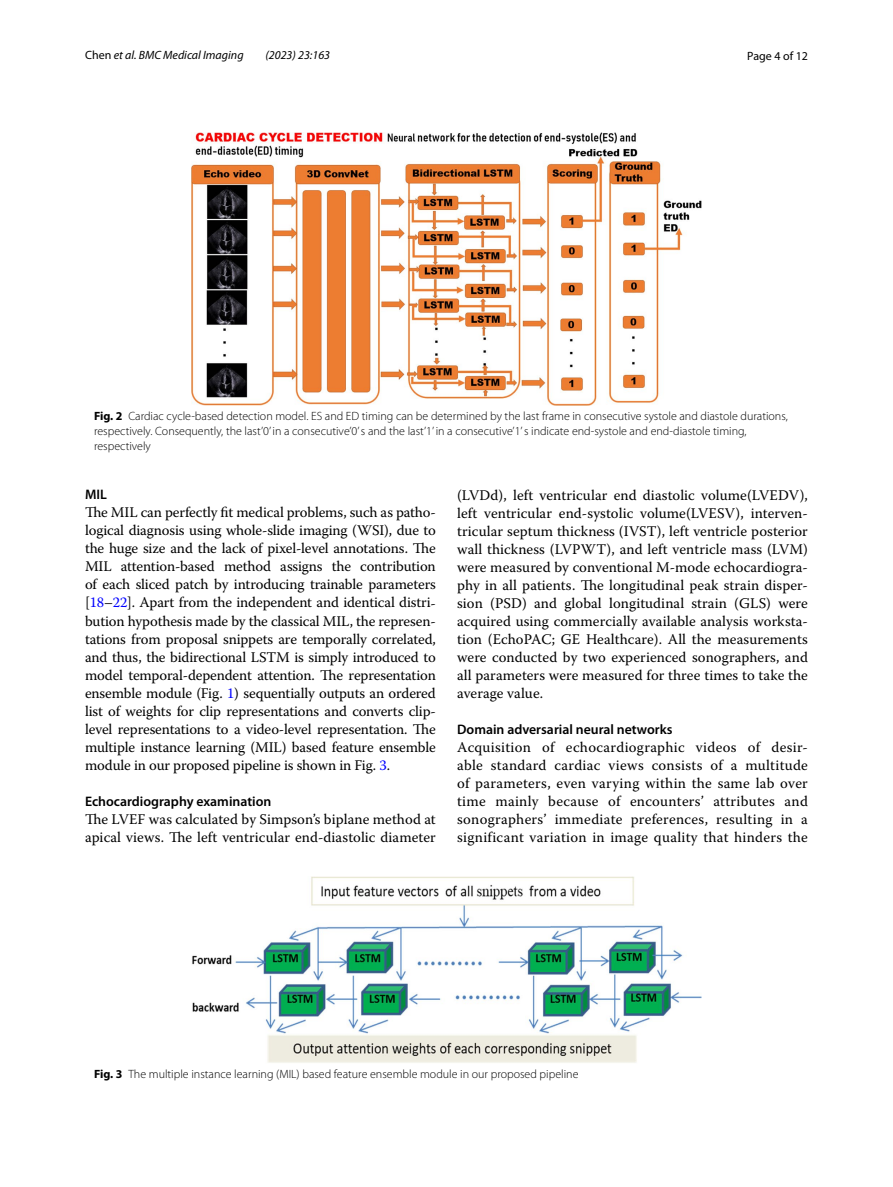
<style>
.page{position:relative;width:893px;height:1187px;background:#fff}
.page>*{position:absolute;margin:0;border:0;box-sizing:border-box;transform-origin:0 0}
.t1{font:14.7px/18px "Warnock Pro";letter-spacing:.005em;color:#000;text-align:justify}
.t2{font:600 13.8px "Myriad Pro";color:#000}
.t3{font:300 12px/15px "Myriad Pro";color:#000}
.t4{font:italic 12px "Myriad Pro";color:#000}
.t5{font:12px "Myriad Pro";color:#000}
.s1{font-style:normal}
.s2{font-weight:700}
.s3{color:#00f}
</style>
<div class="page">
<img style="left:191px;top:133px;width:511px;height:272px">
<img style="left:192px;top:876px;width:510px;height:187px">
<p class="t4" style="left:85px;top:48px;width:160px"><span class="s1">Chen</span> et al. BMC Medical Imaging</p>
<p class="t4" style="left:265px;top:48px;width:66px">(2023) 23:163</p>
<p class="t5" style="left:747px;top:48px;width:62px">Page 4 of 12</p>
<p class="t3" style="left:94px;top:409px;width:695px"><span class="s2">Fig. 2</span> Cardiac cycle-based detection model. ES and ED timing can be determined by the last frame in consecutive systole and diastole durations, respectively. Consequently, the last’0’ in a consecutive’0’ s and the last’1’ in a consecutive’1’ s indicate end-systole and end-diastole timing, respectively</p>
<p class="t2" style="left:85px;top:486px;width:23px">MIL</p>
<p class="t1" style="left:85px;top:503px;width:352px">The MIL can perfectly fit medical problems, such as patho&shy;logical diagnosis using whole-slide imaging (WSI), due to the huge size and the lack of pixel-level annotations. The MIL attention-based method assigns the contribution of each sliced patch by introducing trainable parameters [<span class="s3">18</span>–<span class="s3">22</span>]. Apart from the independent and identical distri&shy;bution hypothesis made by the classical MIL, the represen&shy;tations from proposal snippets are temporally correlated, and thus, the bidirectional LSTM is simply introduced to model temporal-dependent attention. The representation ensemble module (Fig. <span class="s3">1</span>) sequentially outputs an ordered list of weights for clip representations and converts clip&shy;level representations to a video-level representation. The multiple instance learning (MIL) based feature ensemble module in our proposed pipeline is shown in Fig. <span class="s3">3</span>.</p>
<p class="t2" style="left:85px;top:792px;width:188px">Echocardiography examination</p>
<p class="t1" style="left:85px;top:809px;width:352px">The LVEF was calculated by Simpson’s biplane method at apical views. The left ventricular end-diastolic diameter</p>
<p class="t1" style="left:457px;top:485px;width:352px">(LVDd), left ventricular end diastolic volume(LVEDV), left ventricular end-systolic volume(LVESV), interven&shy;tricular septum thickness (IVST), left ventricle posterior wall thickness (LVPWT), and left ventricle mass (LVM) were measured by conventional M-mode echocardiogra&shy;phy in all patients. The longitudinal peak strain disper&shy;sion (PSD) and global longitudinal strain (GLS) were acquired using commercially available analysis worksta&shy;tion (EchoPAC; GE Healthcare). All the measurements were conducted by two experienced sonographers, and all parameters were measured for three times to take the average value.</p>
<p class="t2" style="left:457px;top:720px;width:217px">Domain adversarial neural networks</p>
<p class="t1" style="left:457px;top:737px;width:352px">Acquisition of echocardiographic videos of desir&shy;able standard cardiac views consists of a multitude of parameters, even varying within the same lab over time mainly because of encounters’ attributes and sonographers’ immediate preferences, resulting in a significant variation in image quality that hinders the</p>
<p class="t3" style="left:94px;top:1066px;width:486px"><span class="s2">Fig. 3</span> The multiple instance learning (MIL) based feature ensemble module in our proposed pipeline</p>
</div>
